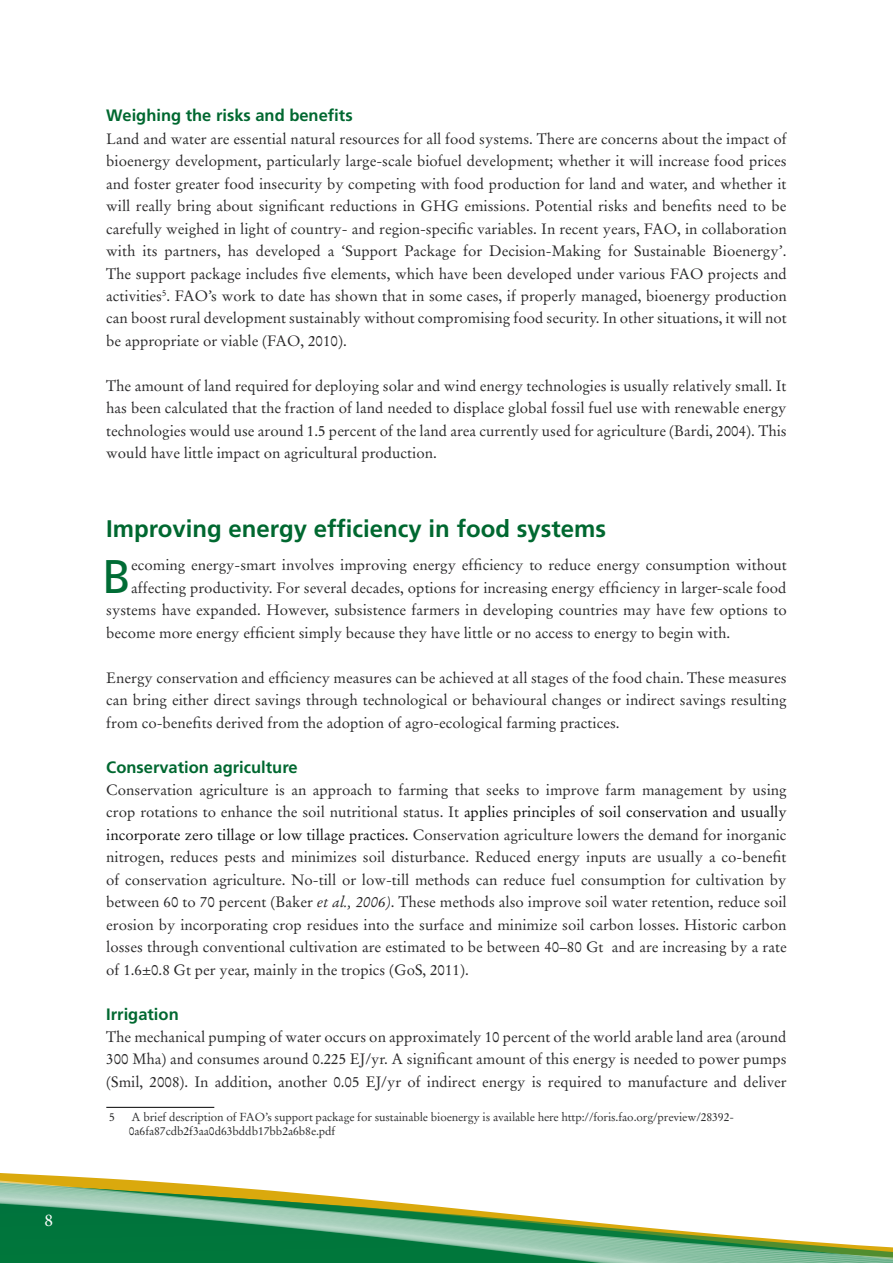
<style>
.page{position:relative;width:893px;height:1263px;background:#fff}
.page>*{position:absolute;margin:0;border:0;box-sizing:border-box;transform-origin:0 0}
.t1{font:47.1px "Frutiger";color:#006c35}
.t2{font:700 24px "Frutiger";color:#006830}
.t3{font:18px "Minion Pro";color:#fff}
.t4{font:700 16.5px "Frutiger";color:#006830}
.t5{font:15px/22.5px "Stempel Garamond LT Std";color:#292829;text-align:justify}
.t6{font:11.7px/14.1px "Stempel Garamond LT Std";letter-spacing:-.01em;color:#2e2e2f}
.s1{color:#0d0d0d}
.s2{font-style:italic}
</style>
<div class="page">
<svg style="left:0;top:1173px;width:893px;height:90px"></svg>
<hr style="left:106px;top:1107px;width:108px;height:1px;background:#000">
<p class="t3" style="left:45px;top:1208px;width:10px">8</p>
<p class="t4" style="left:106px;top:106px;width:248px">Weighing the risks and benefits</p>
<p class="t5" style="left:106px;top:127px;width:682px">Land and water are essential natural resources for all food systems. There are concerns about the impact of bioenergy development, particularly large-scale biofuel development; whether it will increase food prices and foster greater food insecurity by competing with food production for land and water, and whether it will really bring about significant reductions in GHG emissions. Potential risks and benefits need to be carefully weighed in light of country- and region-specific variables. In recent years, FAO, in collaboration with its partners, has developed a ‘Support Package for Decision-Making for Sustainable Bioenergy’.<br>The support package includes five elements, which have been developed under various FAO projects and activities<sup>5</sup>. FAO’s work to date has shown that in some cases, if properly managed, bioenergy production can boost rural development sustainably without compromising food security. In other situations, it will not be appropriate or viable (FAO, 2010).</p>
<p class="t5" style="left:106px;top:374px;width:682px">The amount of land required for deploying solar and wind energy technologies is usually relatively small. It has been calculated that the fraction of land needed to displace global fossil fuel use with renewable energy technologies would use around 1.5 percent of the land area currently used for agriculture (Bardi, 2004). This would have little impact on agricultural production.</p>
<h2 class="t2" style="left:106px;top:515px;width:501px">Improving energy efficiency in food systems</h2>
<h1 class="t1" style="left:102px;top:549px;width:30px">B</h1>
<p class="t5" style="left:131px;top:554px;width:657px">ecoming energy-smart involves improving energy efficiency to reduce energy consumption without</p>
<p class="t5" style="left:131px;top:577px;width:657px">affecting productivity. For several decades, options for increasing energy efficiency in larger-scale food</p>
<p class="t5" style="left:106px;top:599px;width:682px">systems have expanded. However, subsistence farmers in developing countries may have few options to</p>
<p class="t5" style="left:106px;top:621px;width:625px">become more energy efficient simply because they have little or no access to energy to begin with.</p>
<p class="t5" style="left:106px;top:666px;width:682px">Energy conservation and efficiency measures can be achieved at all stages of the food chain. These measures can bring either direct savings through technological or behavioural changes or indirect savings resulting from co-benefits derived from the adoption of agro-ecological farming practices.</p>
<p class="t4" style="left:106px;top:757px;width:193px">Conservation agriculture</p>
<p class="t5" style="left:106px;top:779px;width:682px">Conservation agriculture is an approach to farming that seeks to improve farm management by using crop rotations to enhance the soil nutritional status. It <span class="s1">applies principles of soil conservation and usually incorporate zero tillage or low tillage practices.</span> Conservation agriculture lowers the demand for inorganic nitrogen, reduces pests and minimizes soil disturbance. Reduced energy inputs are usually a co-benefit of conservation agriculture. No-till or low-till methods can reduce fuel consumption for cultivation by between 60 to 70 percent (Baker <span class="s2">et al., 2006)</span>. These methods also improve soil water retention, reduce soil erosion by incorporating crop residues into the surface and minimize soil carbon losses. Historic carbon losses through conventional cultivation are estimated to be between 40–80 Gt and are increasing by a rate of 1.6±0.8 Gt per year, mainly in the tropics (GoS, 2011).</p>
<p class="t4" style="left:106px;top:1004px;width:74px">Irrigation</p>
<p class="t5" style="left:106px;top:1026px;width:682px">The mechanical pumping of water occurs on approximately 10 percent of the world arable land area (around 300 Mha) and consumes around 0.225 EJ/yr. A significant amount of this energy is needed to power pumps (Smil, 2008). In addition, another 0.05 EJ/yr of indirect energy is required to manufacture and deliver</p>
<p class="t6" style="left:109px;top:1110px;width:7px">5</p>
<p class="t6" style="left:129px;top:1110px;width:607px">A brief description of FAO’s support package for sustainable bioenergy is available here http://foris.fao.org/preview/28392-<br>0a6fa87cdb2f3aa0d63bddb17bb2a6b8e.pdf</p>
</div>
